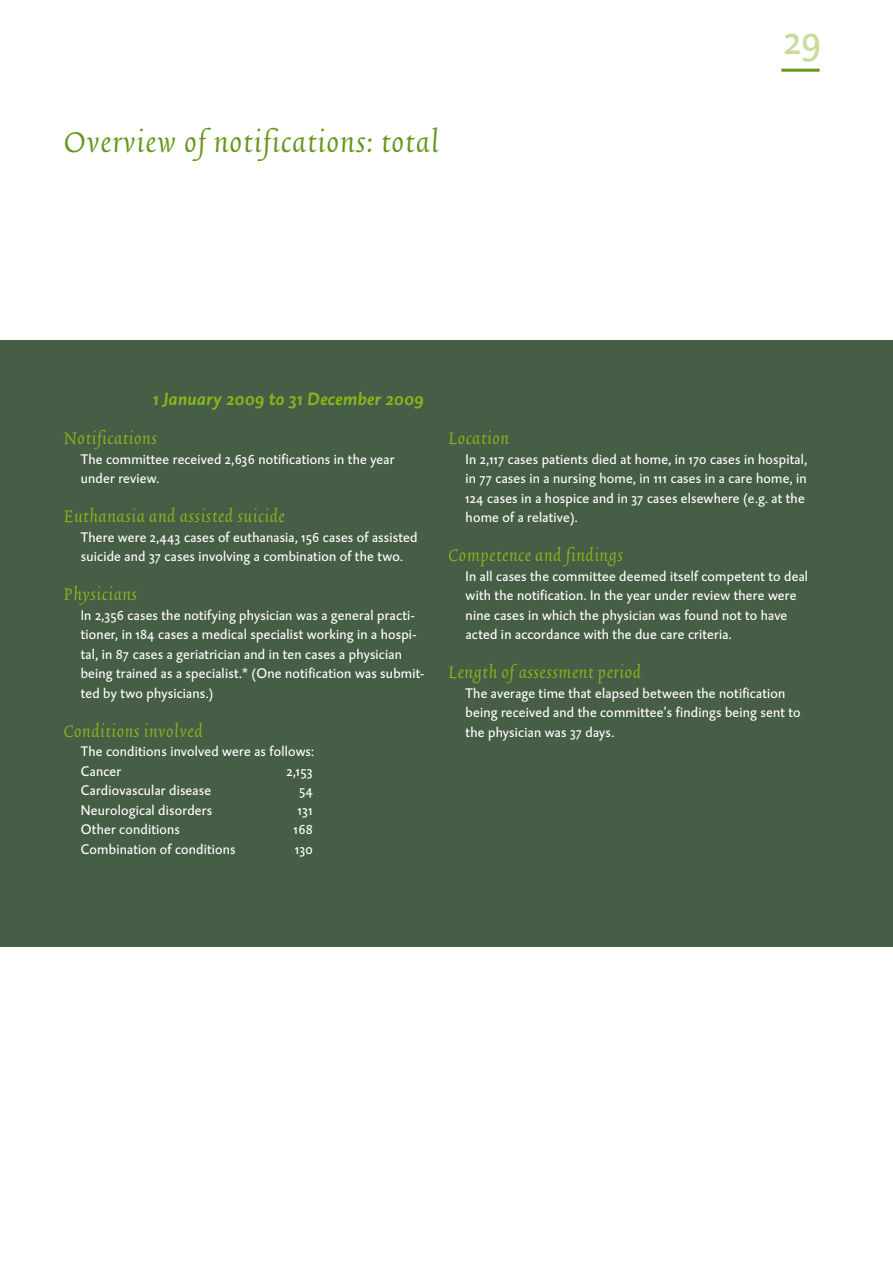
<style>
.page{position:relative;width:893px;height:1263px;background:#fff}
.page>*{position:absolute;margin:0;border:0;box-sizing:border-box;transform-origin:0 0}
.t1{font:42px "DTL Caspari ST";color:#c8dc99}
.t2{font:italic 36px "Trinite No 2";letter-spacing:.03em;color:#65971c}
.t3{font:italic 21px "Trinite No 2";letter-spacing:.03em;color:#84b819}
.t4{font:italic 700 18px "DTL Caspari ST";letter-spacing:.025em;color:#84b819}
.t5{font:14.25px/19.5px "DTL Caspari ST";letter-spacing:.015em;color:#fff}
</style>
<div class="page">
<hr style="left:781px;top:69px;width:39px;height:3px;background:#65971c">
<div style="left:0;top:340px;width:893px;height:607px;background:#465d46"></div>
<h2 class="t2" style="left:64px;top:125px;width:376px">Overview of notifications: total</h2>
<h1 class="t1" style="left:783px;top:14px;width:40px">29</h1>
<p class="t4" style="left:153px;top:387px;width:272px">1 January 2009 to 31 December 2009</p>
<h3 class="t3" style="left:64px;top:429px;width:95px">Notifications</h3>
<p class="t5" style="left:81px;top:449px;width:315px">The committee received 2,636 notifications in the year under review.</p>
<h3 class="t3" style="left:64px;top:507px;width:223px">Euthanasia and assisted suicide</h3>
<p class="t5" style="left:81px;top:527px;width:338px">There were 2,443 cases of euthanasia, 156 cases of assisted suicide and 37 cases involving a combination of the two.</p>
<h3 class="t3" style="left:64px;top:585px;width:75px">Physicians</h3>
<p class="t5" style="left:81px;top:605px;width:345px">In 2,356 cases the notifying physician was a general practi&shy;tioner, in 184 cases a medical specialist working in a hospi&shy;tal, in 87 cases a geriatrician and in ten cases a physician being trained as a specialist.* (One notification was submit&shy;ted by two physicians.)</p>
<h3 class="t3" style="left:64px;top:721px;width:140px">Conditions involved</h3>
<p class="t5" style="left:81px;top:741px;width:235px">The conditions involved were as follows:<br>Cancer</p>
<p class="t5" style="left:286px;top:761px;width:28px">2,153</p>
<p class="t5" style="left:81px;top:780px;width:132px">Cardiovascular disease</p>
<p class="t5" style="left:299px;top:780px;width:15px">54</p>
<p class="t5" style="left:81px;top:800px;width:133px">Neurological disorders</p>
<p class="t5" style="left:298px;top:800px;width:16px">131</p>
<p class="t5" style="left:81px;top:819px;width:101px">Other conditions</p>
<p class="t5" style="left:294px;top:819px;width:20px">168</p>
<p class="t5" style="left:81px;top:839px;width:156px">Combination of conditions</p>
<p class="t5" style="left:295px;top:839px;width:19px">130</p>
<h3 class="t3" style="left:449px;top:429px;width:62px">Location</h3>
<p class="t5" style="left:466px;top:449px;width:343px">In 2,117 cases patients died at home, in 170 cases in hospital, in 77 cases in a nursing home, in 111 cases in a care home, in 124 cases in a hospice and in 37 cases elsewhere (e.g. at the home of a relative).</p>
<h3 class="t3" style="left:449px;top:546px;width:176px">Competence and findings</h3>
<p class="t5" style="left:466px;top:566px;width:344px">In all cases the committee deemed itself competent to deal with the notification. In the year under review there were nine cases in which the physician was found not to have acted in accordance with the due care criteria.</p>
<h3 class="t3" style="left:449px;top:663px;width:194px">Length of assessment period</h3>
<p class="t5" style="left:466px;top:683px;width:336px">The average time that elapsed between the notification being received and the committee’s findings being sent to the physician was 37 days.</p>
</div>
